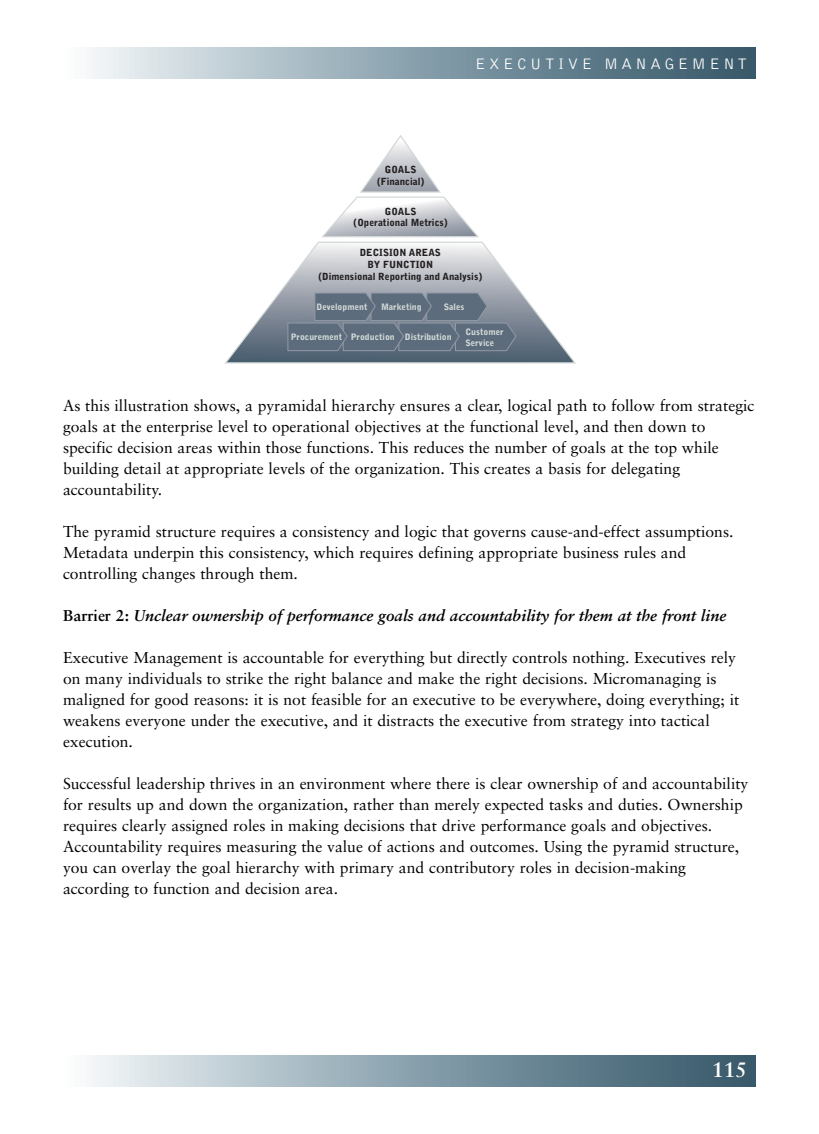
<style>
.page{position:relative;width:819px;height:1134px;background:#fff}
.page>*{position:absolute;margin:0;border:0;box-sizing:border-box;transform-origin:0 0}
.t1{font:700 21px "Sabon";color:#fff}
.t2{font:15.75px/21px "Sabon";color:#000}
.t3{font:italic 700 15.75px "Sabon";color:#000}
.t4{font:300 15.75px "Bell Gothic";letter-spacing:.22em;color:#fff}
.t5{font:900 9.8px/11.7px "Bell Gothic";color:#231f20;text-align:center}
.t6{font:900 8.75px/10.5px "Bell Gothic";color:#d1d8d6}
.s1{font-style:normal}
</style>
<div class="page">
<img style="left:91px;top:47px;width:665px;height:32px">
<img style="left:91px;top:1055px;width:665px;height:32px">
<svg style="left:225px;top:241px;width:351px;height:122px"></svg>
<svg style="left:322px;top:135px;width:157px;height:103px"></svg>
<svg style="left:287px;top:292px;width:230px;height:60px;background:#687685"></svg>
<p class="t4" style="left:475px;top:58px;width:274px">EXECUTIVE MANAGEMENT</p>
<p class="t5" style="left:377px;top:164px;width:49px">GOALS (Financial)</p>
<p class="t5" style="left:354px;top:206px;width:96px">GOALS<br>(Operational Metrics)</p>
<p class="t5" style="left:318px;top:247px;width:165px">DECISION AREAS<br>BY FUNCTION<br>(Dimensional Reporting and Analysis)</p>
<p class="t6" style="left:317px;top:303px;width:53px">Development</p>
<p class="t6" style="left:381px;top:303px;width:42px">Marketing</p>
<p class="t6" style="left:444px;top:303px;width:22px">Sales</p>
<p class="t6" style="left:291px;top:333px;width:162px">Procurement Production Distribution</p>
<p class="t6" style="left:465px;top:327px;width:40px">Customer<br>Service</p>
<p class="t2" style="left:63px;top:397px;width:693px">As this illustration shows, a pyramidal hierarchy ensures a clear, logical path to follow from strategic goals at the enterprise level to operational objectives at the functional level, and then down to specific decision areas within those functions. This reduces the number of goals at the top while building detail at appropriate levels of the organization. This creates a basis for delegating accountability.</p>
<p class="t2" style="left:63px;top:523px;width:672px">The pyramid structure requires a consistency and logic that governs cause-and-effect assumptions.<br>Metadata underpin this consistency, which requires defining appropriate business rules and controlling changes through them.</p>
<p class="t3" style="left:63px;top:609px;width:665px"><span class="s1">Barrier 2:</span> Unclear ownership of performance goals and accountability for them at the front line</p>
<p class="t2" style="left:63px;top:649px;width:678px">Executive Management is accountable for everything but directly controls nothing. Executives rely on many individuals to strike the right balance and make the right decisions. Micromanaging is maligned for good reasons: it is not feasible for an executive to be everywhere, doing everything; it weakens everyone under the executive, and it distracts the executive from strategy into tactical execution.</p>
<p class="t2" style="left:63px;top:775px;width:687px">Successful leadership thrives in an environment where there is clear ownership of and accountability for results up and down the organization, rather than merely expected tasks and duties. Ownership requires clearly assigned roles in making decisions that drive performance goals and objectives.<br>Accountability requires measuring the value of actions and outcomes. Using the pyramid structure, you can overlay the goal hierarchy with primary and contributory roles in decision-making according to function and decision area.</p>
<h1 class="t1" style="left:712px;top:1061px;width:37px">115</h1>
</div>
